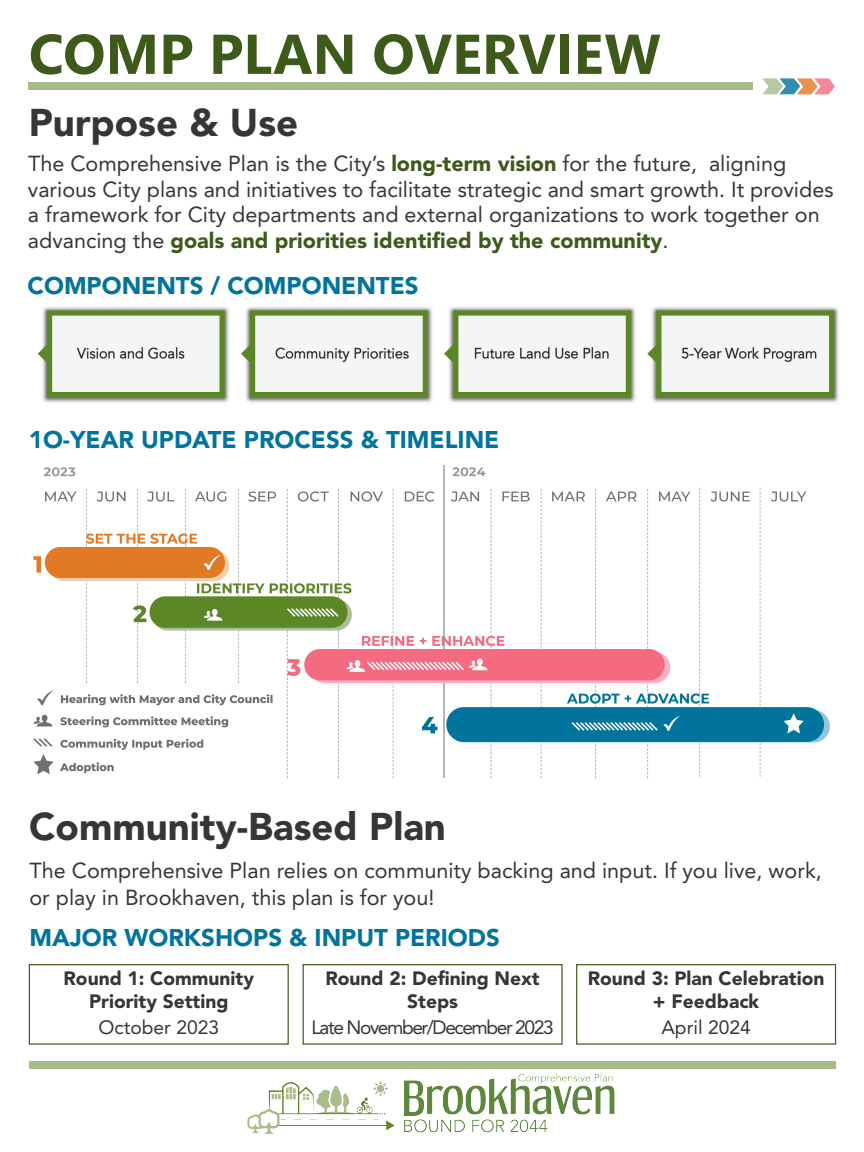
<style>
.page{position:relative;width:864px;height:1152px;background:#fff}
.page>*{position:absolute;margin:0;border:0;box-sizing:border-box;transform-origin:0 0}
.TOC_Level_2{font:700 56px "Segoe UI";color:#3d5a1a}
.Body{font:900 38.4px "Avenir LT Std";color:#363636}
.Body-2{font:900 24px "Avenir LT Std";color:#00749c}
.Body-3{font:21.6px/25.6px "Avenir LT Std";color:#363636}
.Heading_3{font:900 19.2px/23px "Avenir LT Std";color:#363636;text-align:center}
.Heading_3-2{font:19.2px "Avenir LT Std";letter-spacing:-.075em;color:#363636}
.Heading_3-3{font:19.2px "Avenir LT Std";color:#363636}
.s1{font-weight:900;color:#3d5a1a}
</style>
<div class="page">
<svg style="left:762px;top:78px;width:73px;height:16px"></svg>
<div style="left:29px;top:83px;width:724px;height:7px;background:#a7bd87"></div>
<img style="left:247px;top:1073px;width:368px;height:62px">
<div style="left:29px;top:1062px;width:806px;height:7px;background:#a7bd87"></div>
<img style="left:33px;top:465px;width:797px;height:314px">
<img style="left:37px;top:307px;width:802px;height:96px">
<div style="left:29px;top:964px;width:260px;height:81px;border:1px solid #3d5a1a"></div>
<div style="left:303px;top:964px;width:260px;height:81px;border:1px solid #3d5a1a"></div>
<div style="left:576px;top:964px;width:260px;height:81px;border:1px solid #3d5a1a"></div>
<p class="TOC_Level_2" style="left:29px;top:1px;width:633px">COMP PLAN OVERVIEW</p>
<p class="Body" style="left:29px;top:99px;width:271px">Purpose &amp; Use</p>
<p class="Body-3" style="left:28px;top:151px;width:807px">The Comprehensive Plan is the City’s <span class="s1">long-term vision</span> for the future, aligning various City plans and initiatives to facilitate strategic and smart growth. It provides a framework for City departments and external organizations to work together on advancing the <span class="s1">goals and priorities identified by the community</span>.</p>
<p class="Body-2" style="left:28px;top:272px;width:392px">COMPONENTS / COMPONENTES</p>
<p class="Body-2" style="left:29px;top:425px;width:472px">1O-YEAR UPDATE PROCESS &amp; TIMELINE</p>
<p class="Body" style="left:29px;top:803px;width:418px">Community-Based Plan</p>
<p class="Body-3" style="left:29px;top:857px;width:794px;line-height:26.8px">The Comprehensive Plan relies on community backing and input. If you live, work, or play in Brookhaven, this plan is for you!</p>
<p class="Body-2" style="left:29px;top:923px;width:472px">MAJOR WORKSHOPS &amp; INPUT PERIODS</p>
<p class="Heading_3" style="left:64px;top:967px;width:192px">Round 1: Community<br>Priority Setting</p>
<p class="Heading_3-3" style="left:98px;top:1016px;width:122px">October 2023</p>
<p class="Heading_3" style="left:325px;top:967px;width:216px">Round 2: Defining Next<br>Steps</p>
<p class="Heading_3-2" style="left:311px;top:1016px;width:244px">Late November/December 2023</p>
<p class="Heading_3" style="left:588px;top:967px;width:238px">Round 3: Plan Celebration + Feedback</p>
<p class="Heading_3-3" style="left:661px;top:1016px;width:91px">April 2024</p>
</div>
